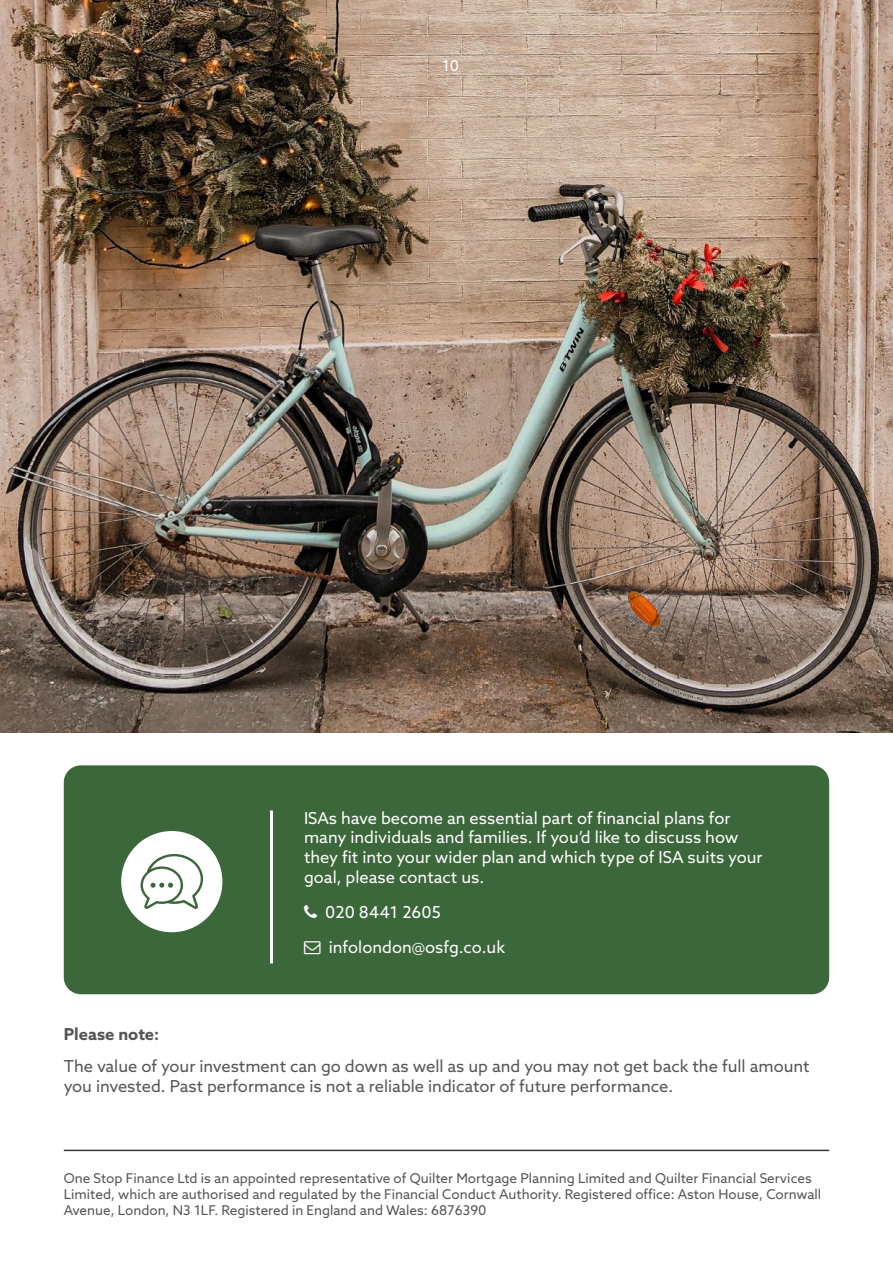
<style>
.page{position:relative;width:893px;height:1263px;background:#fff}
.page>*{position:absolute;margin:0;border:0;box-sizing:border-box;transform-origin:0 0}
.t1{font:16.5px/19.8px "Azo Sans";color:#fff}
.t2{font:16.5px/19.8px "Azo Sans";color:#575656}
.t3{font:700 16.5px "Azo Sans";color:#575656}
.t4{font:15px "Azo Sans";color:#fff}
.t5{font:13.5px/16.2px "Azo Sans";color:#575656}
</style>
<div class="page">
<img style="left:0;top:0;width:893px;height:732px">
<div style="left:64px;top:765px;width:765px;height:229px;background:#3c673a;border-radius:17px"></div>
<hr style="left:64px;top:1150px;width:765px;height:1px;background:#353738">
<hr style="left:270px;top:810px;width:3px;height:153px;background:#fff">
<div style="left:121px;top:831px;width:101px;height:101px;background:#fff;border-radius:50%"></div>
<svg style="left:141px;top:854px;width:62px;height:55px"></svg>
<p class="t4" style="left:442px;top:56px;width:18px">10</p>
<p class="t1" style="left:304px;top:807px;width:460px">ISAs have become an essential part of financial plans for many individuals and families. If you’d like to discuss how they fit into your wider plan and which type of ISA suits your goal, please contact us.</p>
<p class="t1" style="left:325px;top:902px;width:117px">020 8441 2605</p>
<p class="t1" style="left:329px;top:937px;width:178px">infolondon@osfg.co.uk</p>
<p class="t3" style="left:64px;top:1023px;width:97px">Please note:</p>
<p class="t2" style="left:64px;top:1056px;width:747px">The value of your investment can go down as well as up and you may not get back the full amount you invested. Past performance is not a reliable indicator of future performance.</p>
<p class="t5" style="left:64px;top:1170px;width:759px">One Stop Finance Ltd is an appointed representative of Quilter Mortgage Planning Limited and Quilter Financial Services<br>Limited, which are authorised and regulated by the Financial Conduct Authority. Registered office: Aston House, Cornwall<br>Avenue, London, N3 1LF. Registered in England and Wales: 6876390</p>
</div>
